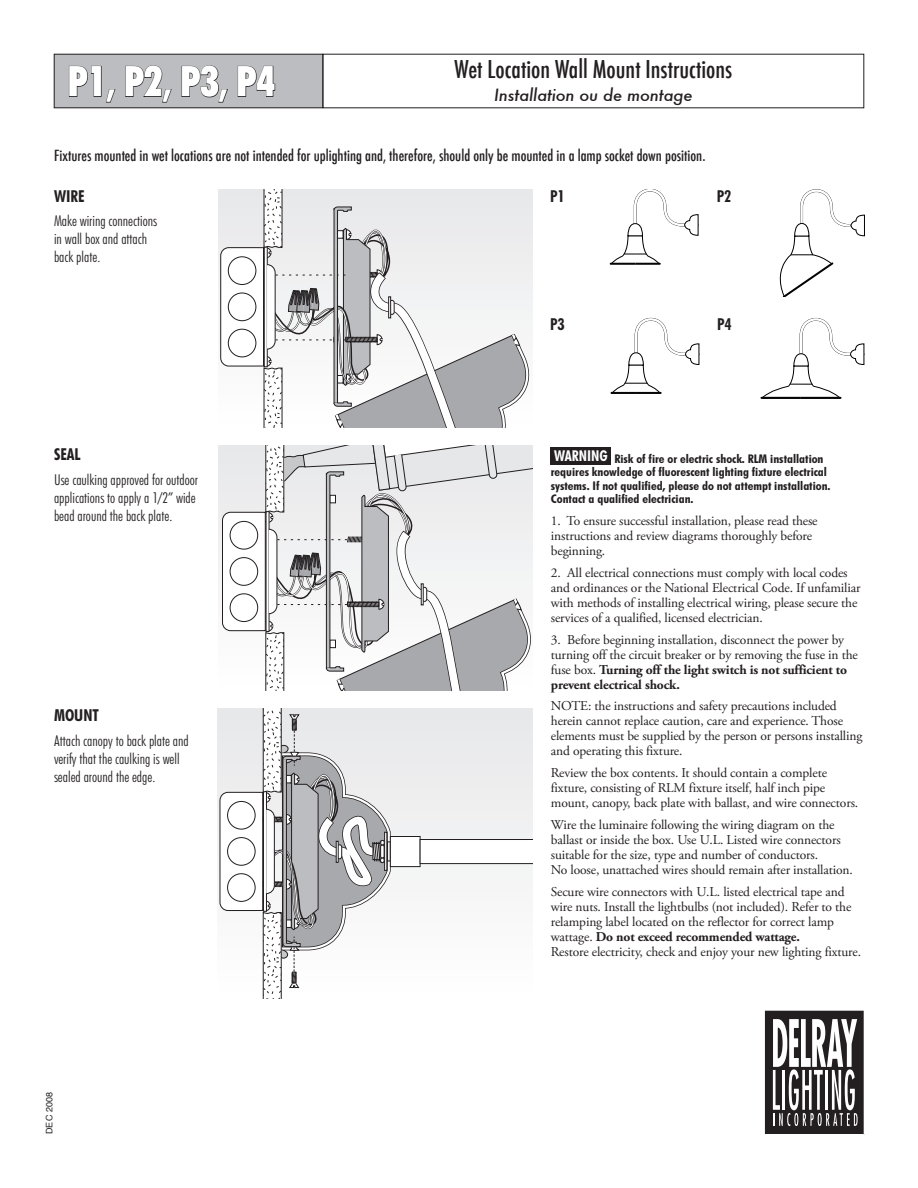
<style>
.page{position:relative;width:918px;height:1188px;background:#fff}
.page>*{position:absolute;margin:0;border:0;box-sizing:border-box;transform-origin:0 0}
.t1{font:900 condensed 42px "Futura BT";color:#fff;scale:.9 1}
.t2{font:500 condensed 24px "Futura";color:#231f20}
.t3{font:italic 500 16.5px "Futura";letter-spacing:-.01em;color:#231f20}
.t4{font:700 condensed 16.5px "Futura BT";color:#231f20}
.t5{font:300 condensed 15px/18px "Futura BT";color:#231f20}
.t6{font:500 condensed 15px "Futura";color:#231f20}
.t7{font:13.5px/15px "Adobe Garamond Pro";letter-spacing:-.01em;color:#231f20}
.t8{font:700 condensed 12px/13.5px "Futura BT";color:#231f20;scale:1.1 1}
.t9{font:9px "Helvetica";color:#231f20}
.s1{font-weight:700}
.s2{font-size:15px;color:#fff}
</style>
<div class="page">
<div style="left:54px;top:54px;width:269px;height:54px;background:#bcbdc0"></div>
<svg style="left:69px;top:66px;width:47px;height:37px"></svg>
<svg style="left:125px;top:65px;width:47px;height:38px"></svg>
<svg style="left:181px;top:65px;width:47px;height:38px"></svg>
<svg style="left:237px;top:66px;width:38px;height:31px"></svg>
<div style="left:54px;top:54px;width:269px;height:54px;border:1px solid #231f20"></div>
<svg style="left:765px;top:1011px;width:99px;height:123px"></svg>
<div style="left:550px;top:447px;width:61px;height:18px;background:#231f20"></div>
<svg style="left:220px;top:189px;width:312px;height:239px"></svg>
<div style="left:217px;top:709px;width:315px;height:290px;background:#f3f4f4"></div>
<div style="left:390px;top:836px;width:30px;height:31px;background:#fff;border:1px solid #231f20"></div>
<svg style="left:420px;top:839px;width:112px;height:25px"></svg>
<svg style="left:220px;top:709px;width:174px;height:290px"></svg>
<svg style="left:222px;top:446px;width:310px;height:245px"></svg>
<svg style="left:779px;top:189px;width:86px;height:108px"></svg>
<svg style="left:610px;top:189px;width:88px;height:75px"></svg>
<svg style="left:761px;top:317px;width:103px;height:82px"></svg>
<svg style="left:611px;top:317px;width:88px;height:77px"></svg>
<p class="t1" style="left:68px;top:56px;width:232px">P1<span class="s1">,</span> P2<span class="s1">,</span> P3<span class="s1">,</span> P4</p>
<p class="t2" style="left:455px;top:54px;width:279px">Wet Location Wall Mount Instructions</p>
<p class="t3" style="left:494px;top:83px;width:200px">Installation ou de montage</p>
<p class="t6" style="left:54px;top:146px;width:653px">Fixtures mounted in wet locations are not intended for uplighting and, therefore, should only be mounted in a lamp socket down position.</p>
<p class="t4" style="left:54px;top:186px;width:32px">WIRE</p>
<p class="t5" style="left:54px;top:212px;width:105px">Make wiring connections in wall box and attach back plate.</p>
<p class="t4" style="left:54px;top:445px;width:28px">SEAL</p>
<p class="t5" style="left:54px;top:471px;width:146px">Use caulking approved for outdoor applications to apply a 1/2” wide bead around the back plate.</p>
<p class="t4" style="left:54px;top:705px;width:46px">MOUNT</p>
<p class="t5" style="left:54px;top:732px;width:136px">Attach canopy to back plate and verify that the caulking is well sealed around the edge.</p>
<p class="t9" style="left:42px;top:1134px;width:43px;rotate:-90deg">DEC 2008</p>
<p class="t4" style="left:550px;top:186px;width:16px">P1</p>
<p class="t4" style="left:717px;top:186px;width:16px">P2</p>
<p class="t4" style="left:550px;top:314px;width:16px">P3</p>
<p class="t4" style="left:717px;top:314px;width:16px">P4</p>
<p class="t8" style="left:551px;top:452px;width:256px"><span class="s2">WARNING</span> Risk of fire or electric shock. RLM installation requires knowledge of fluorescent lighting fixture electrical systems. If not qualified, please do not attempt installation.<br>Contact a qualified electrician.</p>
<p class="t7" style="left:551px;top:514px;width:268px">1. To ensure successful installation, please read these instructions and review diagrams thoroughly before beginning.</p>
<p class="t7" style="left:551px;top:566px;width:311px">2. All electrical connections must comply with local codes and ordinances or the National Electrical Code. If unfamiliar with methods of installing electrical wiring, please secure the services of a qualified, licensed electrician.</p>
<p class="t7" style="left:551px;top:632px;width:309px">3. Before beginning installation, disconnect the power by turning off the circuit breaker or by removing the fuse in the fuse box. <span class="s1">Turning off the light switch is not sufficient to prevent electrical shock.</span></p>
<p class="t7" style="left:551px;top:699px;width:313px">NOTE: the instructions and safety precautions included herein cannot replace caution, care and experience. Those elements must be supplied by the person or persons installing and operating this fixture.</p>
<p class="t7" style="left:551px;top:766px;width:309px">Review the box contents. It should contain a complete fixture, consisting of RLM fixture itself, half inch pipe mount, canopy, back plate with ballast, and wire connectors.</p>
<p class="t7" style="left:551px;top:818px;width:304px">Wire the luminaire following the wiring diagram on the ballast or inside the box. Use U.L. Listed wire connectors suitable for the size, type and number of conductors.<br>No loose, unattached wires should remain after installation.</p>
<p class="t7" style="left:551px;top:884px;width:312px">Secure wire connectors with U.L. listed electrical tape and wire nuts. Install the lightbulbs (not included). Refer to the relamping label located on the reflector for correct lamp wattage. <span class="s1">Do not exceed recommended wattage.<br></span>Restore electricity, check and enjoy your new lighting fixture.</p>
</div>
